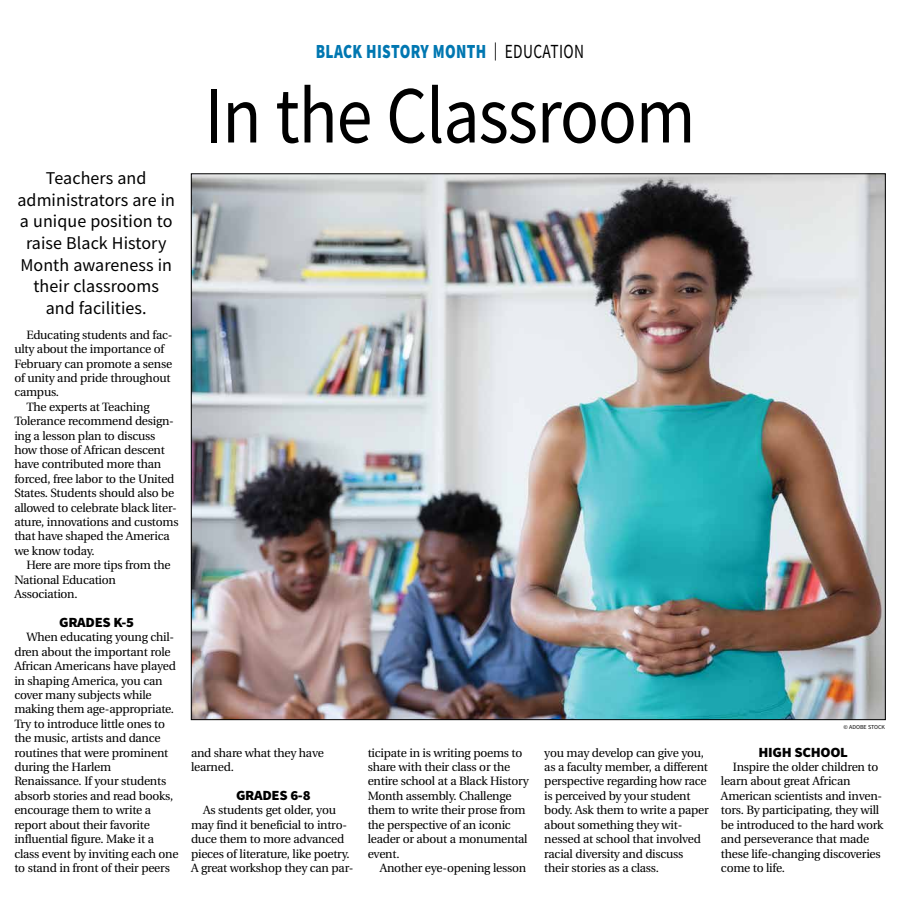
<style>
.page{position:relative;width:900px;height:908px;background:#fff}
.page>*{position:absolute;margin:0;border:0;box-sizing:border-box;transform-origin:0 0}
.t1{font:81px "Source Sans Pro";letter-spacing:-.015em;color:#000;scale:.89 1}
.t2{font:900 20px "Source Sans Pro";letter-spacing:.025em;color:#0077b1;scale:.77 1}
.t3{font:18px/21.6px "Source Sans Pro";letter-spacing:.005em;color:#000;text-align:center}
.t4{font:900 14px "Source Sans Pro";letter-spacing:-.02em;color:#000;scale:1.05 1}
.t5{font:12px/14.4px "Utopia";letter-spacing:-.02em;color:#000}
.t6{font:6px "Source Sans Pro";color:#000}
.s1{font-weight:400;font-size:18px;color:#000}
.s2{font-weight:400;color:#000}
</style>
<div class="page">
<img style="left:193px;top:175px;width:691px;height:542px">
<h3 class="t3" style="left:17px;top:167px;width:159px">Teachers and administrators are in a unique position to raise Black History<br>Month awareness in their classrooms and facilities.</h3>
<p class="t5" style="left:26px;top:327px;width:148px">Educating students and fac-</p>
<p class="t5" style="left:14px;top:342px;width:151px">ulty about the importance of</p>
<p class="t5" style="left:14px;top:356px;width:159px">February can promote a sense</p>
<p class="t5" style="left:14px;top:371px;width:158px">of unity and pride throughout</p>
<p class="t5" style="left:14px;top:385px;width:46px">campus.</p>
<p class="t5" style="left:26px;top:399px;width:125px">The experts at Teaching</p>
<p class="t5" style="left:14px;top:414px;width:161px">Tolerance recommend design-</p>
<p class="t5" style="left:14px;top:428px;width:143px">ing a lesson plan to discuss</p>
<p class="t5" style="left:14px;top:443px;width:152px">how those of African descent</p>
<p class="t5" style="left:14px;top:457px;width:148px">have contributed more than</p>
<p class="t5" style="left:14px;top:471px;width:162px">forced, free labor to the United</p>
<p class="t5" style="left:14px;top:486px;width:161px">States. Students should also be</p>
<p class="t5" style="left:14px;top:500px;width:164px">allowed to celebrate black liter-</p>
<p class="t5" style="left:14px;top:515px;width:166px">ature, innovations and customs</p>
<p class="t5" style="left:14px;top:529px;width:157px">that have shaped the America</p>
<p class="t5" style="left:14px;top:543px;width:82px">we know today.</p>
<p class="t5" style="left:26px;top:558px;width:146px">Here are more tips from the</p>
<p class="t5" style="left:14px;top:572px;width:103px">National Education</p>
<p class="t5" style="left:14px;top:587px;width:65px">Association.</p>
<p class="t4" style="left:59px;top:612px;width:73px">GRADES K-5</p>
<p class="t5" style="left:14px;top:630px;width:166px;text-indent:12px">When educating young chil&shy;dren about the important role<br>African Americans have played in shaping America, you can cover many subjects while making them age-appropriate.<br>Try to introduce little ones to the music, artists and dance routines that were prominent during the Harlem<br>Renaissance. If your students absorb stories and read books, encourage them to write a report about their favorite influential figure. Make it a class event by inviting each one to stand in front of their peers</p>
<h2 class="t2" style="left:316px;top:38px;width:350px">BLACK HISTORY MONTH <span class="s1">|</span> <span class="s2">EDUCATION</span></h2>
<h1 class="t1" style="left:204px;top:64px;width:553px">In the Classroom</h1>
<p class="t6" style="left:844px;top:723px;width:43px">© ADOBE STOCK</p>
<p class="t5" style="left:191px;top:745px;width:134px">and share what they have learned.</p>
<p class="t4" style="left:236px;top:785px;width:73px">GRADES 6-8</p>
<p class="t5" style="left:191px;top:803px;width:164px;text-indent:12px">As students get older, you may find it beneficial to intro&shy;duce them to more advanced pieces of literature, like poetry.<br>A great workshop they can par-</p>
<p class="t5" style="left:368px;top:745px;width:163px">ticipate in is writing poems to share with their class or the entire school at a Black History<br>Month assembly. Challenge them to write their prose from the perspective of an iconic leader or about a monumental event.</p>
<p class="t5" style="left:380px;top:860px;width:148px">Another eye-opening lesson</p>
<p class="t5" style="left:544px;top:745px;width:166px">you may develop can give you, as a faculty member, a different perspective regarding how race is perceived by your student body. Ask them to write a paper about something they wit&shy;nessed at school that involved racial diversity and discuss their stories as a class.</p>
<p class="t4" style="left:759px;top:742px;width:87px">HIGH SCHOOL</p>
<p class="t5" style="left:721px;top:759px;width:164px;text-indent:12px">Inspire the older children to learn about great African<br>American scientists and inven&shy;tors. By participating, they will be introduced to the hard work and perseverance that made these life-changing discoveries come to life.</p>
</div>
